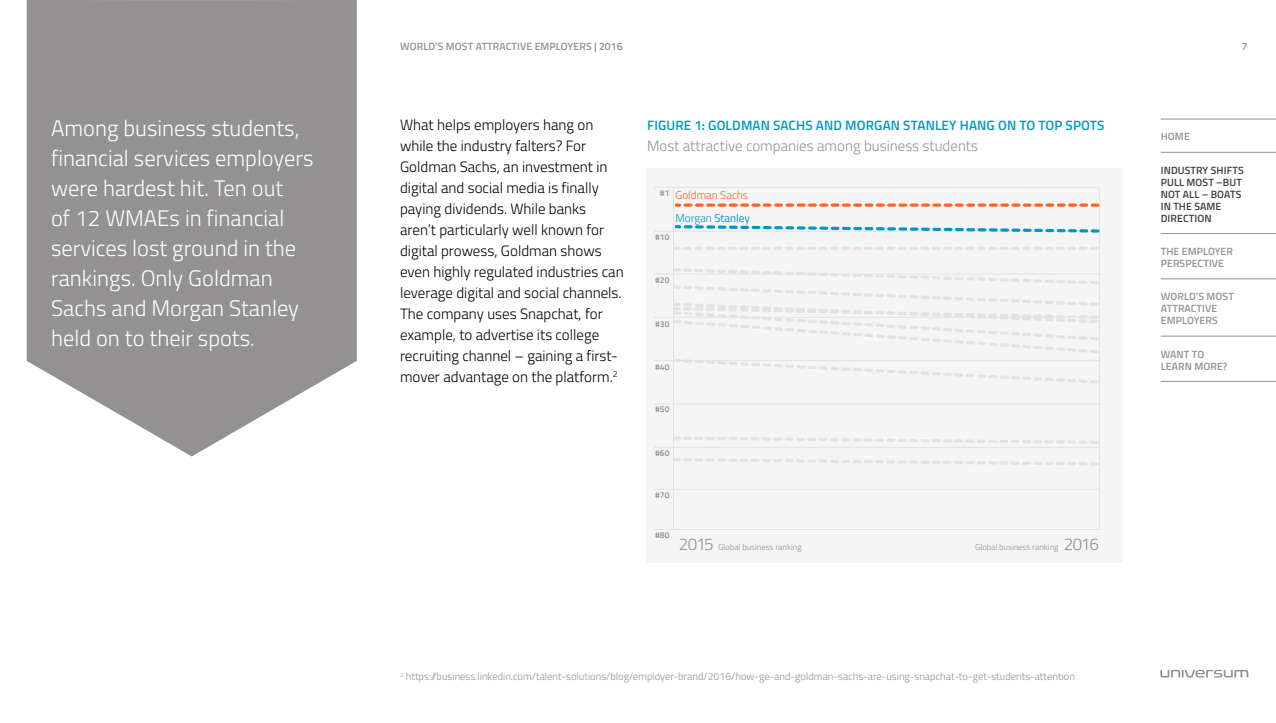
<style>
.page{position:relative;width:1276px;height:723px;background:#fff}
.page>*{position:absolute;margin:0;border:0;box-sizing:border-box;transform-origin:0 0}
.t1{font:300 22.5px/30px "Titillium Web";color:#fff}
.t2{font:300 15px/21px "Titillium Web";color:#000}
.t3{font:300 15px "Titillium Web";color:#939191}
.t4{font:600 13.5px "Titillium Web";letter-spacing:.01em;color:#0098c4}
.t5{font:300 11.25px/22.6px "Titillium Web";color:#ff6120}
.t6{font:300 10.5px "Titillium Web";color:#939191}
.t7{font:600 10.5px/12px "Titillium Web";letter-spacing:.01em;color:#939191}
.t8{font:600 10.5px/12px "Titillium Web";letter-spacing:.01em;color:#3f3e3f}
.t9{font:300 8.55px "Titillium Web";color:#918f8f}
.t10{font:600 8.55px "Titillium Web";color:#918f8f}
.s1{color:#0096c2}
.s2{font-weight:400;color:#0096c2}
.s3{font-size:16.95px}
</style>
<div class="page">
<svg style="left:1160px;top:670px;width:88px;height:7px"></svg>
<svg style="left:27px;top:0;width:330px;height:456px;background:#9e9c9c"></svg>
<div style="left:646px;top:169px;width:477px;height:394px;background:#f5f5f5"></div>
<hr style="left:673px;top:187px;width:1px;height:342px;background:#e0e2e3">
<hr style="left:1099px;top:187px;width:1px;height:342px;background:#e0e2e3">
<hr style="left:654px;top:529px;width:445px;height:1px;background:#e0e2e3">
<hr style="left:654px;top:489px;width:445px;height:1px;background:#e0e2e3">
<hr style="left:654px;top:274px;width:445px;height:1px;background:#e0e2e3">
<hr style="left:654px;top:317px;width:445px;height:1px;background:#e0e2e3">
<hr style="left:654px;top:360px;width:445px;height:1px;background:#e0e2e3">
<hr style="left:654px;top:404px;width:445px;height:1px;background:#e0e2e3">
<hr style="left:654px;top:447px;width:445px;height:1px;background:#e0e2e3">
<hr style="left:654px;top:231px;width:445px;height:1px;background:#e0e2e3">
<hr style="left:654px;top:187px;width:445px;height:1px;background:#e0e2e3">
<svg style="left:674px;top:225px;width:426px;height:8px"></svg>
<svg style="left:676px;top:203px;width:422px;height:4px"></svg>
<svg style="left:674px;top:458px;width:425px;height:8px"></svg>
<svg style="left:675px;top:247px;width:422px;height:3px"></svg>
<svg style="left:674px;top:436px;width:425px;height:8px"></svg>
<svg style="left:672px;top:268px;width:427px;height:116px"></svg>
<hr style="left:1160px;top:119px;width:116px;height:1px;background:#939191">
<hr style="left:1160px;top:152px;width:116px;height:1px;background:#939191">
<hr style="left:1160px;top:233px;width:116px;height:1px;background:#939191">
<hr style="left:1160px;top:279px;width:116px;height:1px;background:#939191">
<hr style="left:1160px;top:336px;width:116px;height:1px;background:#939191">
<hr style="left:1160px;top:381px;width:116px;height:1px;background:#939191">
<p class="t7" style="left:400px;top:40px;width:224px">WORLD’S MOST ATTRACTIVE EMPLOYERS | 2016</p>
<p class="t7" style="left:1241px;top:40px;width:7px">7</p>
<p class="t2" style="left:400px;top:114px;width:225px">What helps employers hang on while the industry falters? For Goldman Sachs, an investment in digital and social media is finally paying dividends. While banks aren’t particularly well known for digital prowess, Goldman shows even highly regulated industries can leverage digital and social channels.<br>The company uses Snapchat, for example, to advertise its college recruiting channel – gaining a first&shy;mover advantage on the platform.<sup>2</sup></p>
<h1 class="t1" style="left:51px;top:112px;width:264px">Among business students, financial services employers were hardest hit. Ten out<br>of 12 WMAEs in financial services lost ground in the rankings. Only Goldman<br>Sachs and Morgan Stanley held on to their spots.</h1>
<p class="t4" style="left:647px;top:115px;width:459px">FIGURE 1: GOLDMAN SACHS AND MORGAN STANLEY HANG ON TO TOP SPOTS</p>
<p class="t3" style="left:647px;top:135px;width:333px">Most attractive companies among business students</p>
<p class="t10" style="left:660px;top:186px;width:11px">#1</p>
<p class="t10" style="left:655px;top:231px;width:16px">#10</p>
<p class="t10" style="left:655px;top:273px;width:16px">#20</p>
<p class="t10" style="left:655px;top:317px;width:16px">#30</p>
<p class="t10" style="left:655px;top:360px;width:16px">#40</p>
<p class="t10" style="left:655px;top:402px;width:16px">#50</p>
<p class="t10" style="left:655px;top:446px;width:16px">#60</p>
<p class="t10" style="left:655px;top:489px;width:16px">#70</p>
<p class="t10" style="left:655px;top:529px;width:16px">#80</p>
<p class="t5" style="left:675px;top:183px;width:76px">Goldman Sachs<br><span class="s1">Morgan</span> <span class="s2">Stanley</span></p>
<p class="t9" style="left:679px;top:541px;width:124px"><span class="s3">2015</span> Global business ranking</p>
<p class="t9" style="left:975px;top:541px;width:125px">Global business ranking <span class="s3">2016</span></p>
<p class="t6" style="left:400px;top:669px;width:676px"><sup>2</sup> https://business.linkedin.com/talent-solutions/blog/employer-brand/2016/how-ge-and-goldman-sachs-are-using-snapchat-to-get-students-attention</p>
<p class="t7" style="left:1160px;top:130px;width:31px">HOME</p>
<p class="t8" style="left:1160px;top:164px;width:84px">INDUSTRY SHIFTS<br>PULL MOST –BUT<br>NOT ALL – BOATS<br>IN THE SAME<br>DIRECTION</p>
<p class="t7" style="left:1160px;top:245px;width:74px">THE EMPLOYER<br>PERSPECTIVE</p>
<p class="t7" style="left:1160px;top:290px;width:75px">WORLD’S MOST<br>ATTRACTIVE<br>EMPLOYERS</p>
<p class="t7" style="left:1160px;top:347px;width:68px">WANT TO<br>LEARN MORE?</p>
</div>
